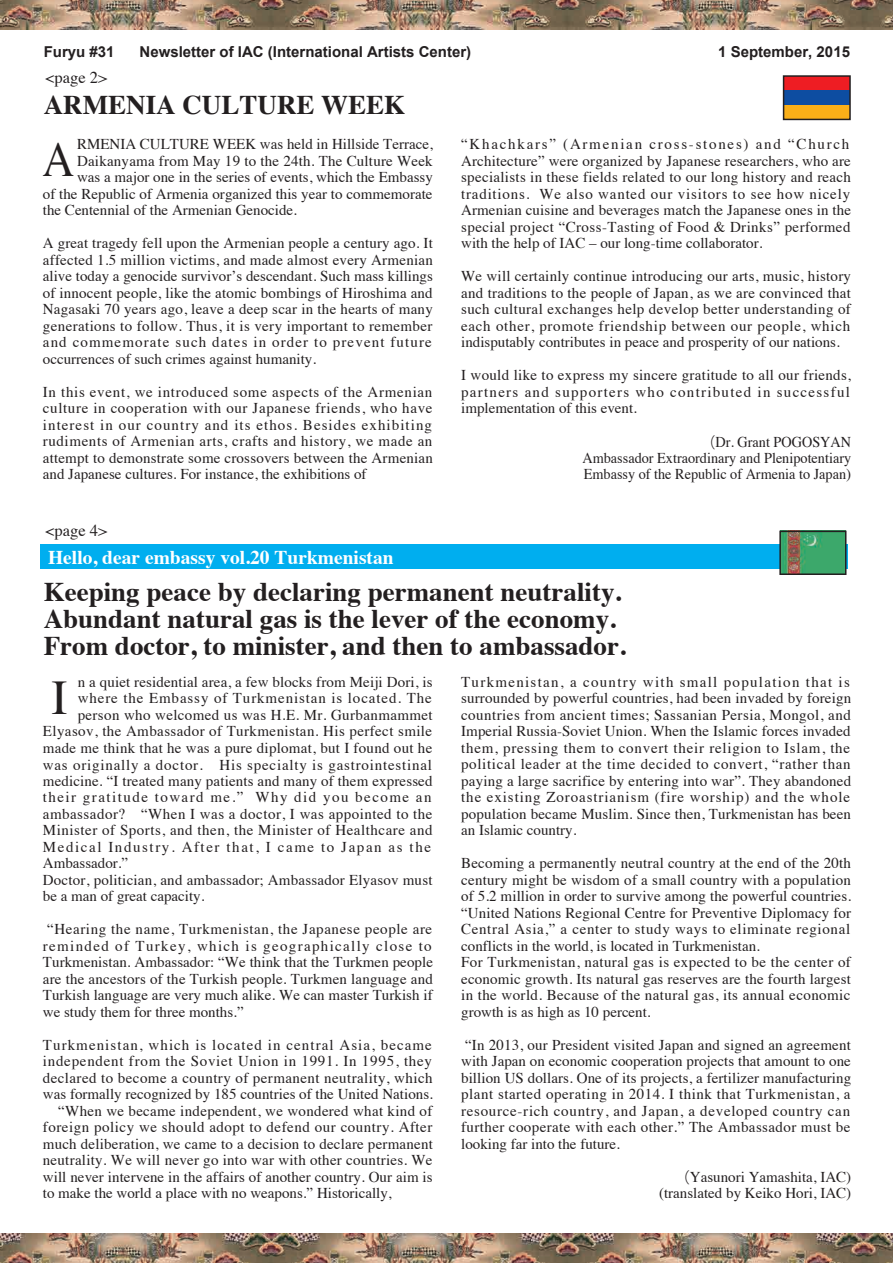
<style>
.page{position:relative;width:893px;height:1263px;background:#fff}
.page>*{position:absolute;margin:0;border:0;box-sizing:border-box;transform-origin:0 0}
.t1{font:48.45px "Times";color:#231f20;scale:.91 1}
.t2{font:48.45px "Times";color:#231f20}
.t3{font:700 27px/27px "Times";color:#231f20}
.t4{font:700 19.5px "Times";color:#fff}
.t5{font:16.5px "Times";color:#231f20}
.t6{font:15px/16.5px "Times";letter-spacing:.015em;color:#231f20;text-align:justify}
.t7{font:15px "Times";letter-spacing:.035em;color:#231f20}
.t8{font:15px/16.4px "Times";letter-spacing:.015em;color:#231f20;text-align:justify;scale:.95 1}
.t9{font:700 15px "Arial";color:#231f20}
.t10{font:15px "Times";letter-spacing:.055em;color:#231f20}
.t11{font:15px "Times";letter-spacing:.07em;color:#231f20}
.t12{font:15px "Times";letter-spacing:.05em;color:#231f20}
.t13{font:15px "Times";letter-spacing:.105em;color:#231f20}
.t14{font:15px "Times";letter-spacing:.06em;color:#231f20}
.t15{font:15px "Times";letter-spacing:.1em;color:#231f20}
.s1{font-family:"Koz Go Pro"}
.s2{font-family:"Koz Go Pr 6 N"}
</style>
<div class="page">
<img style="left:0;top:1233px;width:893px;height:30px">
<img style="left:0;top:0;width:893px;height:30px">
<div style="left:40px;top:544px;width:807px;height:25px;background:#00aeef"></div>
<div style="left:784px;top:76px;width:66px;height:14px;background:#ee1d23"></div>
<div style="left:784px;top:90px;width:66px;height:15px;background:#0d4da1"></div>
<div style="left:784px;top:105px;width:66px;height:14px;background:#faaf18"></div>
<div style="left:783px;top:75px;width:68px;height:45px;border:2px solid #231f20"></div>
<img style="left:782px;top:534px;width:61px;height:38px">
<div style="left:779px;top:531px;width:67px;height:44px;border:2px solid #231f20"></div>
<p class="t9" style="left:44px;top:43px;width:72px">Furyu #31</p>
<p class="t9" style="left:140px;top:43px;width:333px">Newsletter of IAC (International Artists Center)</p>
<p class="t9" style="left:718px;top:43px;width:133px">1 September, 2015</p>
<p class="t5" style="left:45px;top:62px;width:64px">&lt;page 2&gt;</p>
<p class="t3" style="left:44px;top:89px;width:363px">ARMENIA CULTURE WEEK</p>
<p class="t6" style="left:77px;top:135px;width:357px">RMENIA CULTURE WEEK was held in Hillside Terrace,</p>
<p class="t6" style="left:77px;top:151px;width:357px">Daikanyama from May 19 to the 24th. The Culture Week</p>
<p class="t6" style="left:77px;top:168px;width:357px">was a major one in the series of events, which the Embassy</p>
<p class="t6" style="left:43px;top:184px;width:391px">of the Republic of Armenia organized this year to commemorate</p>
<p class="t6" style="left:43px;top:201px;width:256px">the Centennial of the Armenian Genocide.</p>
<p class="t6" style="left:43px;top:234px;width:391px">A great tragedy fell upon the Armenian people a century ago. It affected 1.5 million victims, and made almost every Armenian alive today a genocide survivor’s descendant. Such mass killings of innocent people, like the atomic bombings of Hiroshima and Nagasaki 70 years ago, leave a deep scar in the hearts of many generations to follow. Thus, it is very important to remember and commemorate such dates in order to prevent future occurrences of such crimes against humanity.</p>
<p class="t6" style="left:43px;top:382px;width:391px">In this event, we introduced some aspects of the Armenian culture in cooperation with our Japanese friends, who have interest in our country and its ethos. Besides exhibiting rudiments of Armenian arts, crafts and history, we made an attempt to demonstrate some crossovers between the Armenian and Japanese cultures. For instance, the exhibitions of</p>
<p class="t1" style="left:43px;top:115px;width:36px">A</p>
<p class="t6" style="left:461px;top:135px;width:391px">“Khachkars” (Armenian cross-stones) and “Church Architecture” were organized by Japanese researchers, who are specialists in these fields related to our long history and reach traditions. We also wanted our visitors to see how nicely Armenian cuisine and beverages match the Japanese ones in the special project “Cross-Tasting of Food &amp; Drinks” performed with the help of IAC – our long-time collaborator.</p>
<p class="t6" style="left:461px;top:267px;width:391px">We will certainly continue introducing our arts, music, history and traditions to the people of Japan, as we are convinced that such cultural exchanges help develop better understanding of each other, promote friendship between our people, which indisputably contributes in peace and prosperity of our nations.</p>
<p class="t6" style="left:461px;top:366px;width:391px">I would like to express my sincere gratitude to all our friends, partners and supporters who contributed in successful implementation of this event.</p>
<p class="t8" style="left:582px;top:432px;width:284px;text-indent:119px"><span class="s1">（</span>Dr. Grant POGOSYAN Ambassador Extraordinary and Plenipotentiary Embassy of the Republic of Armenia to Japan)</p>
<p class="t5" style="left:45px;top:515px;width:64px">&lt;page 4&gt;</p>
<p class="t4" style="left:48px;top:539px;width:347px">Hello, dear embassy vol.20 Turkmenistan</p>
<p class="t3" style="left:44px;top:576px;width:583px">Keeping peace by declaring permanent neutrality.<br>Abundant natural gas is the lever of the economy.<br>From doctor, to minister, and then to ambassador.</p>
<p class="t6" style="left:78px;top:672px;width:356px">n a quiet residential area, a few blocks from Meiji Dori, is</p>
<p class="t14" style="left:78px;top:684px;width:356px">where the Embassy of Turkmenistan is located. The</p>
<p class="t6" style="left:78px;top:705px;width:356px">person who welcomed us was H.E. Mr. Gurbanmammet</p>
<p class="t6" style="left:43px;top:722px;width:391px">Elyasov, the Ambassador of Turkmenistan. His perfect smile</p>
<p class="t6" style="left:43px;top:738px;width:391px">made me think that he was a pure diplomat, but I found out he</p>
<p class="t10" style="left:43px;top:751px;width:391px">was originally a doctor. His specialty is gastrointestinal</p>
<p class="t6" style="left:43px;top:771px;width:391px">medicine. “I treated many patients and many of them expressed</p>
<p class="t15" style="left:43px;top:783px;width:390px">their gratitude toward me.” Why did you become an</p>
<p class="t6" style="left:43px;top:805px;width:391px">ambassador? “When I was a doctor, I was appointed to the</p>
<p class="t7" style="left:43px;top:816px;width:391px">Minister of Sports, and then, the Minister of Healthcare and</p>
<p class="t13" style="left:43px;top:833px;width:390px">Medical Industry. After that, I came to Japan as the</p>
<p class="t6" style="left:43px;top:854px;width:87px">Ambassador.”</p>
<p class="t6" style="left:43px;top:870px;width:391px">Doctor, politician, and ambassador; Ambassador Elyasov must</p>
<p class="t6" style="left:43px;top:887px;width:163px">be a man of great capacity.</p>
<p class="t6" style="left:43px;top:920px;width:392px">“Hearing the name, Turkmenistan, the Japanese people are reminded of Turkey, which is geographically close to Turkmenistan. Ambassador: “We think that the Turkmen people are the ancestors of the Turkish people. Turkmen language and Turkish language are very much alike. We can master Turkish if we study them for three months.”</p>
<p class="t11" style="left:43px;top:1031px;width:391px">Turkmenistan, which is located in central Asia, became</p>
<p class="t12" style="left:43px;top:1047px;width:391px">independent from the Soviet Union in 1991. In 1995, they</p>
<p class="t6" style="left:43px;top:1068px;width:391px">declared to become a country of permanent neutrality, which</p>
<p class="t6" style="left:43px;top:1085px;width:392px">was formally recognized by 185 countries of the United Nations.</p>
<p class="t6" style="left:58px;top:1102px;width:376px">“When we became independent, we wondered what kind of</p>
<p class="t7" style="left:43px;top:1113px;width:391px">foreign policy we should adopt to defend our country. After</p>
<p class="t6" style="left:43px;top:1134px;width:391px">much deliberation, we came to a decision to declare permanent</p>
<p class="t6" style="left:43px;top:1151px;width:391px">neutrality. We will never go into war with other countries. We</p>
<p class="t6" style="left:43px;top:1167px;width:391px">will never intervene in the affairs of another country. Our aim is</p>
<p class="t6" style="left:43px;top:1184px;width:350px">to make the world a place with no weapons.” Historically,</p>
<p class="t2" style="left:52px;top:652px;width:18px">I</p>
<p class="t6" style="left:461px;top:672px;width:392px">Turkmenistan, a country with small population that is surrounded by powerful countries, had been invaded by foreign countries from ancient times; Sassanian Persia, Mongol, and Imperial Russia-Soviet Union. When the Islamic forces invaded them, pressing them to convert their religion to Islam, the political leader at the time decided to convert, “rather than paying a large sacrifice by entering into war”. They abandoned the existing Zoroastrianism (fire worship) and the whole population became Muslim. Since then, Turkmenistan has been an Islamic country.</p>
<p class="t6" style="left:461px;top:854px;width:392px;text-align:left">Becoming a permanently neutral country at the end of the 20th century might be wisdom of a small country with a population of 5.2 million in order to survive among the powerful countries. “United Nations Regional Centre for Preventive Diplomacy for Central Asia,” a center to study ways to eliminate regional conflicts in the world, is located in Turkmenistan.<br>For Turkmenistan, natural gas is expected to be the center of economic growth. Its natural gas reserves are the fourth largest in the world. Because of the natural gas, its annual economic growth is as high as 10 percent.</p>
<p class="t6" style="left:461px;top:1035px;width:392px">“In 2013, our President visited Japan and signed an agreement with Japan on economic cooperation projects that amount to one billion US dollars. One of its projects, a fertilizer manufacturing plant started operating in 2014. I think that Turkmenistan, a resource-rich country, and Japan, a developed country can further cooperate with each other.” The Ambassador must be looking far into the future.</p>
<p class="t6" style="left:659px;top:1168px;width:194px;text-align:right"><span class="s2">（</span>Yasunori Yamashita, IAC) (translated by Keiko Hori, IAC)</p>
</div>
